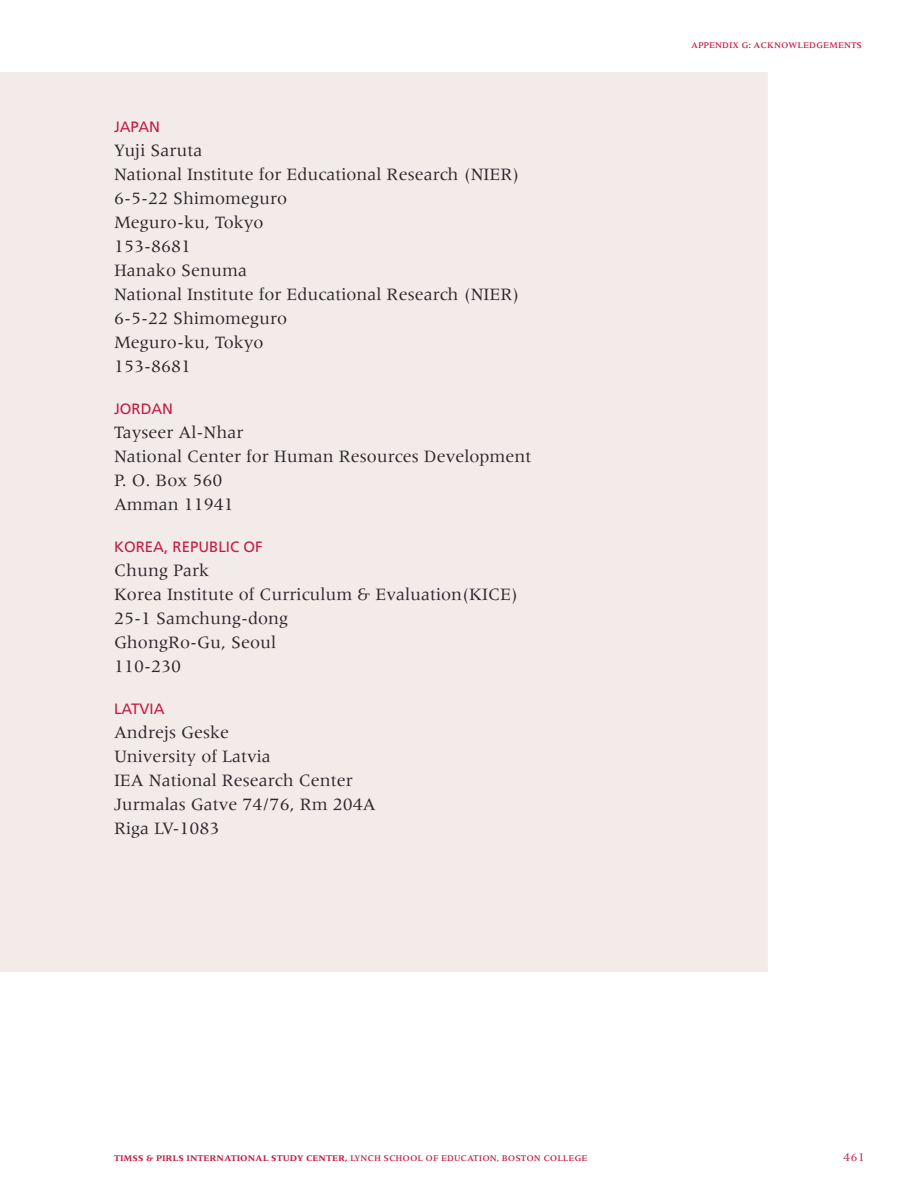
<style>
.page{position:relative;width:918px;height:1188px;background:#fff}
.page>*{position:absolute;margin:0;border:0;box-sizing:border-box;transform-origin:0 0}
.t1{font:18px/24px "Meridien";color:#2d272c}
.t2{font:15px "Frutiger";color:#c21d44}
.t3{font:12px "Meridien";color:#c21d44}
.t4{font:700 9px "Meridien";color:#c21d44}
.t5{font:500 9px "Meridien";color:#c21d44}
.s1{font-weight:500}
</style>
<div class="page">
<div style="left:1px;top:73px;width:766px;height:898px;background:#f3eaea"></div>
<p class="t2" style="left:114px;top:121px;width:48px">JAPAN</p>
<p class="t1" style="left:114px;top:140px;width:407px">Yuji Saruta<br>National Institute for Educational Research (NIER)<br>6-5-22 Shimomeguro<br>Meguro-ku, Tokyo<br>153-8681<br>Hanako Senuma<br>National Institute for Educational Research (NIER)<br>6-5-22 Shimomeguro<br>Meguro-ku, Tokyo<br>153-8681</p>
<p class="t2" style="left:114px;top:403px;width:61px">JORDAN</p>
<p class="t1" style="left:114px;top:422px;width:419px">Tayseer Al-Nhar<br>National Center for Human Resources Development<br>P. O. Box 560<br>Amman 11941</p>
<p class="t2" style="left:114px;top:541px;width:150px">KOREA, REPUBLIC OF</p>
<p class="t1" style="left:114px;top:560px;width:406px">Chung Park<br>Korea Institute of Curriculum &amp; Evaluation(KICE)<br>25-1 Samchung-dong<br>GhongRo-Gu, Seoul<br>110-230</p>
<p class="t2" style="left:114px;top:703px;width:52px">LATVIA</p>
<p class="t1" style="left:114px;top:722px;width:263px">Andrejs Geske<br>University of Latvia<br>IEA National Research Center<br>Jurmalas Gatve 74/76, Rm 204A<br>Riga LV-1083</p>
<p class="t5" style="left:691px;top:42px;width:173px">APPENDIX G: ACKNOWLEDGEMENTS</p>
<p class="t4" style="left:114px;top:1155px;width:475px">TIMSS &amp; PIRLS INTERNATIONAL STUDY CENTER, <span class="s1">LYNCH SCHOOL OF EDUCATION, BOSTON COLLEGE</span></p>
<p class="t3" style="left:843px;top:1152px;width:23px">461</p>
</div>
